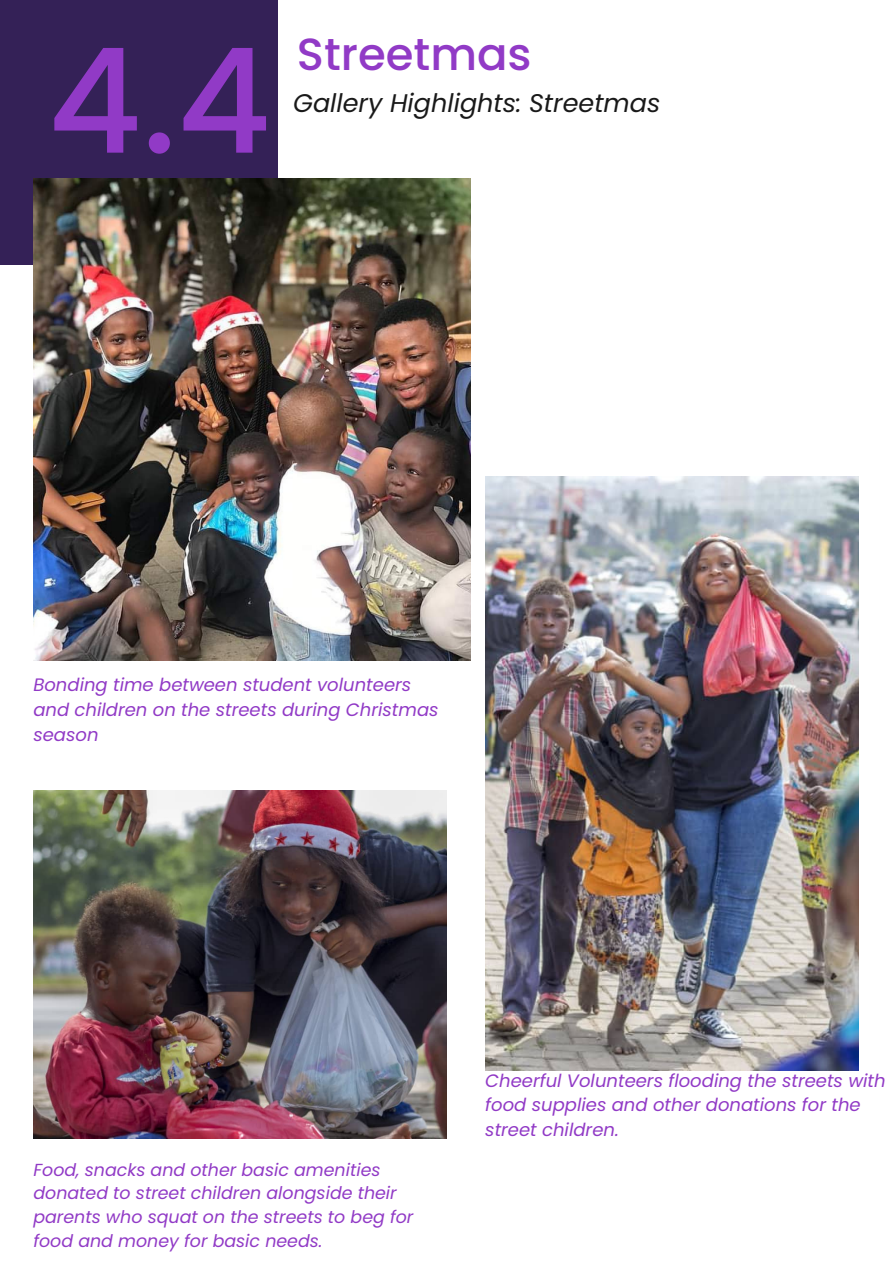
<style>
.page{position:relative;width:893px;height:1264px;background:#fff}
.page>*{position:absolute;margin:0;border:0;box-sizing:border-box;transform-origin:0 0}
.t1{font:500 145.35px "Poppins";color:#913ac6}
.t2{font:500 45px "Poppins";color:#913ac6}
.t3{font:italic 25.5px "Poppins";color:#191919}
.t4{font:italic 18px/24.8px "Poppins";color:#913ac6}
.t5{font:italic 17.4px/23.5px "Poppins";color:#913ac6}
</style>
<div class="page">
<div style="left:0;top:0;width:278px;height:265px;background:#342157"></div>
<img style="left:33px;top:178px;width:438px;height:482px">
<img style="left:33px;top:790px;width:413px;height:348px">
<img style="left:485px;top:476px;width:373px;height:594px">
<h1 class="t1" style="left:48px;top:17px;width:225px">4.4</h1>
<h2 class="t2" style="left:297px;top:28px;width:236px">Streetmas</h2>
<h3 class="t3" style="left:293px;top:88px;width:368px">Gallery Highlights: Streetmas</h3>
<p class="t4" style="left:33px;top:672px;width:406px">Bonding time between student volunteers and children on the streets during Christmas season</p>
<p class="t5" style="left:33px;top:1157px;width:381px">Food, snacks and other basic amenities donated to street children alongside their parents who squat on the streets to beg for food and money for basic needs.</p>
<p class="t4" style="left:485px;top:1068px;width:402px">Cheerful Volunteers flooding the streets with food supplies and other donations for the street children.</p>
</div>
